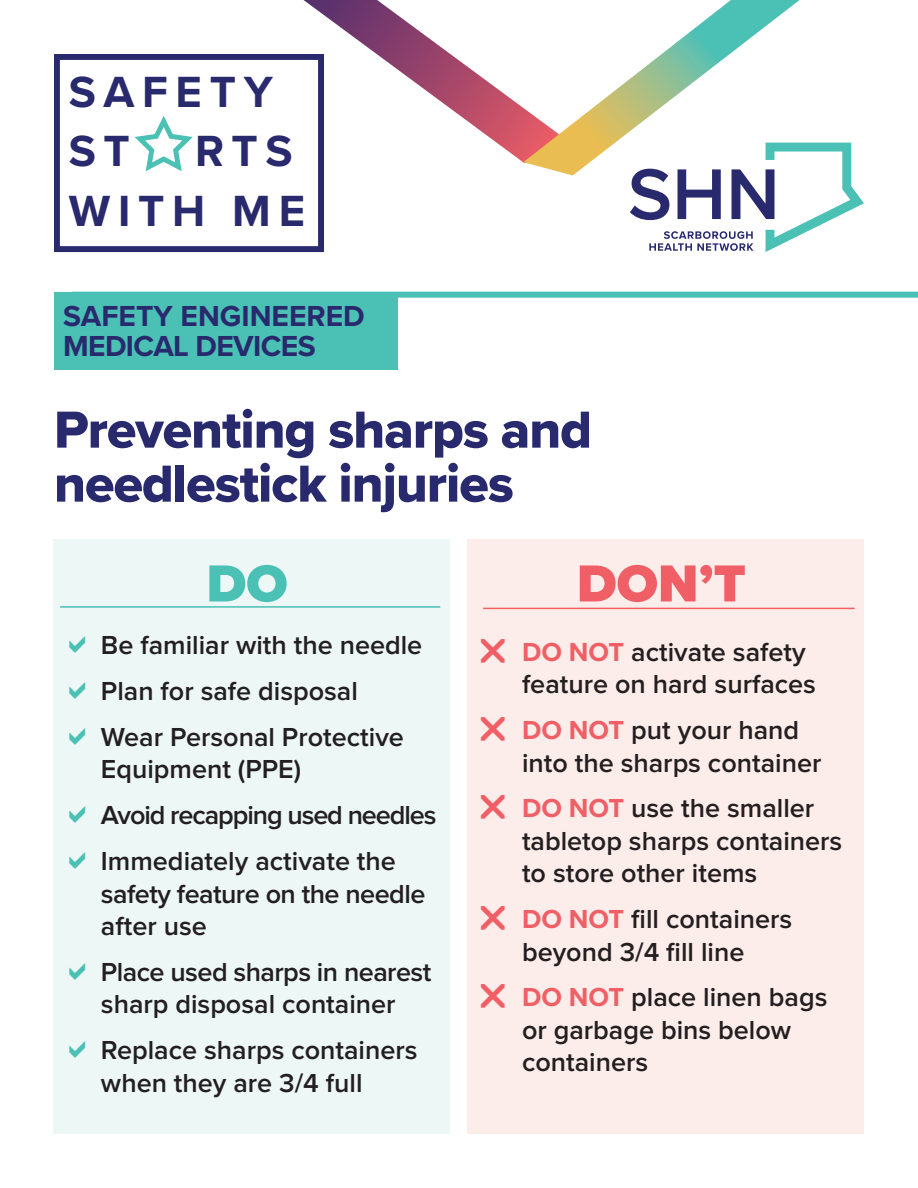
<style>
.page{position:relative;width:918px;height:1188px;background:#fff}
.page>*{position:absolute;margin:0;border:0;box-sizing:border-box;transform-origin:0 0}
.t1{font:54px/54px "Proxima Nova Extrabld";letter-spacing:-.02em;color:#29296d}
.t2{font:900 54px "Proxima Nova";color:#f05f66}
.t3{font:900 54px "Proxima Nova";color:#4bc0b5}
.t4{font:700 45.3px/59.7px "Proxima Nova";letter-spacing:.17em;color:#29296d}
.t5{font:700 30px/30px "Proxima Nova";letter-spacing:-.005em;color:#29296d}
.t6{font:600 27px/32.4px "Proxima Nova";color:#231f20}
.t7{font:600 27px/32.4px "Proxima Nova";letter-spacing:-.02em;color:#231f20}
.s1{font-weight:700;color:#f05f66}
</style>
<div class="page">
<div style="left:54px;top:539px;width:396px;height:595px;background:#edf7f6"></div>
<div style="left:468px;top:539px;width:396px;height:595px;background:#fdedea"></div>
<svg style="left:630px;top:143px;width:234px;height:109px"></svg>
<svg style="left:304px;top:0;width:219px;height:162px"></svg>
<svg style="left:523px;top:0;width:277px;height:175px"></svg>
<svg style="left:134px;top:116px;width:59px;height:56px"></svg>
<div style="left:54px;top:54px;width:270px;height:198px;border:6px solid #29296d"></div>
<div style="left:54px;top:292px;width:343px;height:77px;background:#4bc0b5"></div>
<div style="left:72px;top:292px;width:846px;height:6px;background:#4bc0b5"></div>
<hr style="left:60px;top:606px;width:380px;height:2px;background:#4bc0b5">
<hr style="left:483px;top:608px;width:372px;height:1px;background:#f05f66">
<h2 class="t4" style="left:69px;top:61px;width:206px">SAFETY<br>ST</h2>
<h2 class="t4" style="left:69px;top:120px;width:238px;text-align:right">RTS<br>WITH ME</h2>
<p class="t5" style="left:63px;top:300px;width:303px">SAFETY ENGINEERED<br>MEDICAL DEVICES</p>
<h1 class="t1" style="left:54px;top:402px;width:540px">Preventing sharps and needlestick injuries</h1>
<h1 class="t3" style="left:206px;top:543px;width:83px">DO</h1>
<p class="t6" style="left:101px;top:623px;width:323px;line-height:45.9px">Be familiar with the needle<br>Plan for safe disposal<br>Wear Personal Protective</p>
<p class="t6" style="left:101px;top:747px;width:337px;line-height:45.9px">Equipment (PPE)<br>Avoid recapping used needles<br>Immediately activate the</p>
<p class="t7" style="left:101px;top:878px;width:326px">safety feature on the needle after use</p>
<p class="t6" style="left:101px;top:956px;width:332px">Place used sharps in nearest sharp disposal container</p>
<p class="t6" style="left:101px;top:1034px;width:318px">Replace sharps containers when they are 3/4 full</p>
<h1 class="t2" style="left:577px;top:543px;width:170px">DON’T</h1>
<p class="t6" style="left:522px;top:636px;width:296px"><span class="s1">DO NOT</span> activate safety feature on hard surfaces</p>
<p class="t6" style="left:522px;top:715px;width:301px"><span class="s1">DO NOT</span> put your hand into the sharps container</p>
<p class="t6" style="left:522px;top:793px;width:322px"><span class="s1">DO NOT</span> use the smaller tabletop sharps containers to store other items</p>
<p class="t6" style="left:522px;top:904px;width:272px"><span class="s1">DO NOT</span> fill containers beyond 3/4 fill line</p>
<p class="t6" style="left:522px;top:982px;width:307px"><span class="s1">DO NOT</span> place linen bags or garbage bins below containers</p>
</div>
